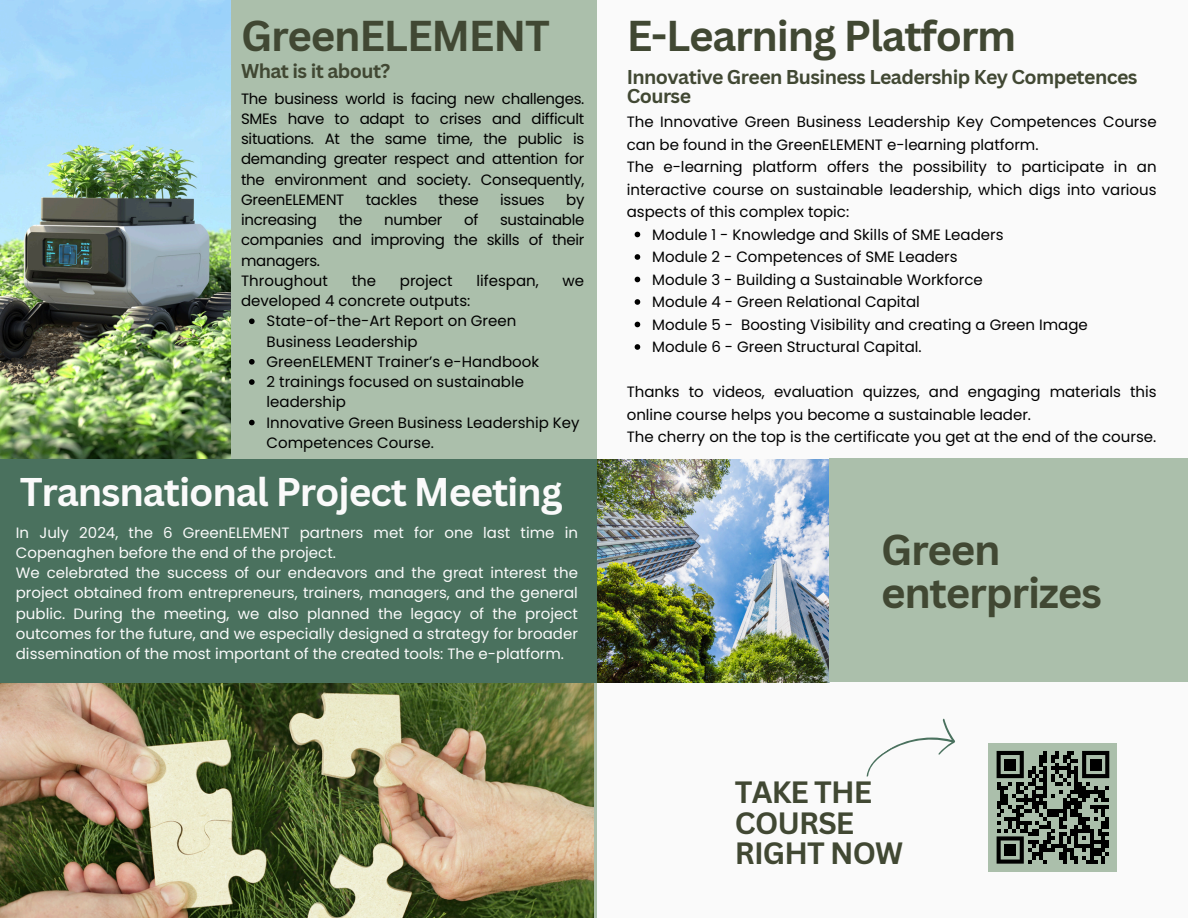
<style>
.page{position:relative;width:1188px;height:918px;background:#fafafa}
.page>*{position:absolute;margin:0;border:0;box-sizing:border-box;transform-origin:0 0}
.t1{font:700 42px/42.8px "Canva Sans";letter-spacing:-.03em;color:#414833}
.t2{font:700 39px "Canva Sans";letter-spacing:-.03em;color:#fafafa}
.t3{font:700 30px/30.3px "Canva Sans";letter-spacing:-.03em;color:#414833}
.t4{font:700 19.5px/19.2px "Canva Sans";letter-spacing:-.03em;color:#414833}
.t5{font:15px/20.2px "Poppins";color:#000}
.t6{font:15px/20.2px "Poppins";color:#fafafa}
.t7{font:15px "Poppins";letter-spacing:-.02em;color:#000}
</style>
<div class="page">
<div style="left:0;top:0;width:597px;height:918px;background:#abbfab"></div>
<img style="left:597px;top:459px;width:233px;height:224px">
<img style="left:0;top:683px;width:594px;height:235px">
<img style="left:0;top:0;width:231px;height:459px">
<div style="left:0;top:459px;width:597px;height:224px;background:#4a715e"></div>
<div style="left:829px;top:458px;width:359px;height:224px;background:#abbfab"></div>
<div style="left:989px;top:743px;width:128px;height:128px;background:#abbfab"></div>
<svg style="left:997px;top:751px;width:112px;height:113px"></svg>
<div style="left:1004px;top:759px;width:12px;height:11px;background:#000"></div>
<div style="left:1090px;top:759px;width:12px;height:11px;background:#000"></div>
<div style="left:1004px;top:844px;width:12px;height:12px;background:#000"></div>
<svg style="left:866px;top:718px;width:89px;height:59px"></svg>
<svg style="left:249px;top:318px;width:6px;height:6px"></svg>
<svg style="left:249px;top:359px;width:6px;height:6px"></svg>
<svg style="left:249px;top:379px;width:6px;height:6px"></svg>
<svg style="left:249px;top:420px;width:6px;height:5px"></svg>
<svg style="left:635px;top:232px;width:5px;height:5px"></svg>
<svg style="left:635px;top:254px;width:5px;height:6px"></svg>
<svg style="left:635px;top:277px;width:5px;height:5px"></svg>
<svg style="left:635px;top:299px;width:5px;height:6px"></svg>
<svg style="left:635px;top:322px;width:5px;height:5px"></svg>
<svg style="left:635px;top:344px;width:5px;height:6px"></svg>
<h1 class="t1" style="left:241px;top:13px;width:310px">GreenELEMENT</h1>
<p class="t4" style="left:241px;top:61px;width:151px">What is it about?</p>
<h3 class="t5" style="left:241px;top:88px;width:345px;text-align:justify">The business world is facing new challenges.<br>SMEs have to adapt to crises and difficult situations. At the same time, the public is demanding greater respect and attention for the environment and society. Consequently, GreenELEMENT</h3>
<h3 class="t7" style="left:366px;top:189px;width:53px">tackles</h3>
<h3 class="t5" style="left:439px;top:189px;width:42px">these</h3>
<h3 class="t5" style="left:500px;top:189px;width:46px">issues</h3>
<h3 class="t5" style="left:566px;top:189px;width:20px">by</h3>
<h3 class="t7" style="left:241px;top:209px;width:77px">increasing</h3>
<h3 class="t5" style="left:339px;top:210px;width:25px">the</h3>
<h3 class="t5" style="left:384px;top:210px;width:60px">number</h3>
<h3 class="t5" style="left:464px;top:210px;width:16px">of</h3>
<h3 class="t5" style="left:241px;top:210px;width:345px;text-align:justify;text-indent:259px">sustainable companies and improving the skills of their managers.</h3>
<p class="t5" style="left:241px;top:270px;width:88px">Throughout</p>
<p class="t5" style="left:352px;top:270px;width:26px">the</p>
<p class="t5" style="left:400px;top:270px;width:54px">project</p>
<p class="t5" style="left:477px;top:270px;width:64px">lifespan,</p>
<p class="t5" style="left:563px;top:270px;width:23px">we</p>
<p class="t5" style="left:241px;top:291px;width:231px">developed 4 concrete outputs:</p>
<p class="t5" style="left:267px;top:311px;width:251px">State-of-the-Art Report on Green<br>Business Leadership</p>
<p class="t5" style="left:267px;top:351px;width:274px">GreenELEMENT Trainer’s e-Handbook</p>
<p class="t5" style="left:267px;top:372px;width:259px">2 trainings focused on sustainable leadership</p>
<p class="t5" style="left:267px;top:412px;width:315px">Innovative Green Business Leadership Key<br>Competences Course.</p>
<p class="t2" style="left:20px;top:464px;width:544px">Transnational Project Meeting</p>
<p class="t6" style="left:16px;top:522px;width:564px">In July 2024, the 6 GreenELEMENT partners met for one last time in<br>Copenaghen before the end of the project.</p>
<h1 class="t6" style="left:16px;top:563px;width:564px;text-align:justify">We celebrated the success of our endeavors and the great interest the project obtained from entrepreneurs, trainers, managers, and the general public. During the meeting, we also planned the legacy of the project outcomes for the future, and we especially designed a strategy for broader dissemination of the most important of the created tools: The e-platform.</h1>
<h1 class="t1" style="left:627px;top:13px;width:391px">E-Learning Platform</h1>
<p class="t4" style="left:627px;top:66px;width:512px">Innovative Green Business Leadership Key Competences<br>Course</p>
<p class="t5" style="left:627px;top:111px;width:531px;line-height:22.5px">The Innovative Green Business Leadership Key Competences Course can be found in the GreenELEMENT e-learning platform.</p>
<p class="t5" style="left:627px;top:156px;width:531px;line-height:22.5px;text-align:justify">The e-learning platform offers the possibility to participate in an interactive course on sustainable leadership, which digs into various aspects of this complex topic:</p>
<h1 class="t5" style="left:652px;top:224px;width:353px">Module 1 - Knowledge and Skills of SME Leaders</h1>
<h3 class="t5" style="left:652px;top:247px;width:307px">Module 2 - Competences of SME Leaders</h3>
<p class="t5" style="left:652px;top:269px;width:332px">Module 3 - Building a Sustainable Workforce</p>
<p class="t5" style="left:652px;top:292px;width:269px">Module 4 - Green Relational Capital</p>
<p class="t5" style="left:652px;top:314px;width:437px">Module 5 - Boosting Visibility and creating a Green Image</p>
<p class="t5" style="left:652px;top:337px;width:271px">Module 6 - Green Structural Capital.</p>
<p class="t5" style="left:627px;top:381px;width:531px;line-height:22.5px">Thanks to videos, evaluation quizzes, and engaging materials this online course helps you become a sustainable leader.</p>
<p class="t5" style="left:627px;top:427px;width:531px">The cherry on the top is the certificate you get at the end of the course.</p>
<p class="t1" style="left:881px;top:528px;width:222px">Green enterprizes</p>
<p class="t3" style="left:735px;top:776px;width:170px">TAKE THE<br>COURSE<br>RIGHT NOW</p>
</div>
